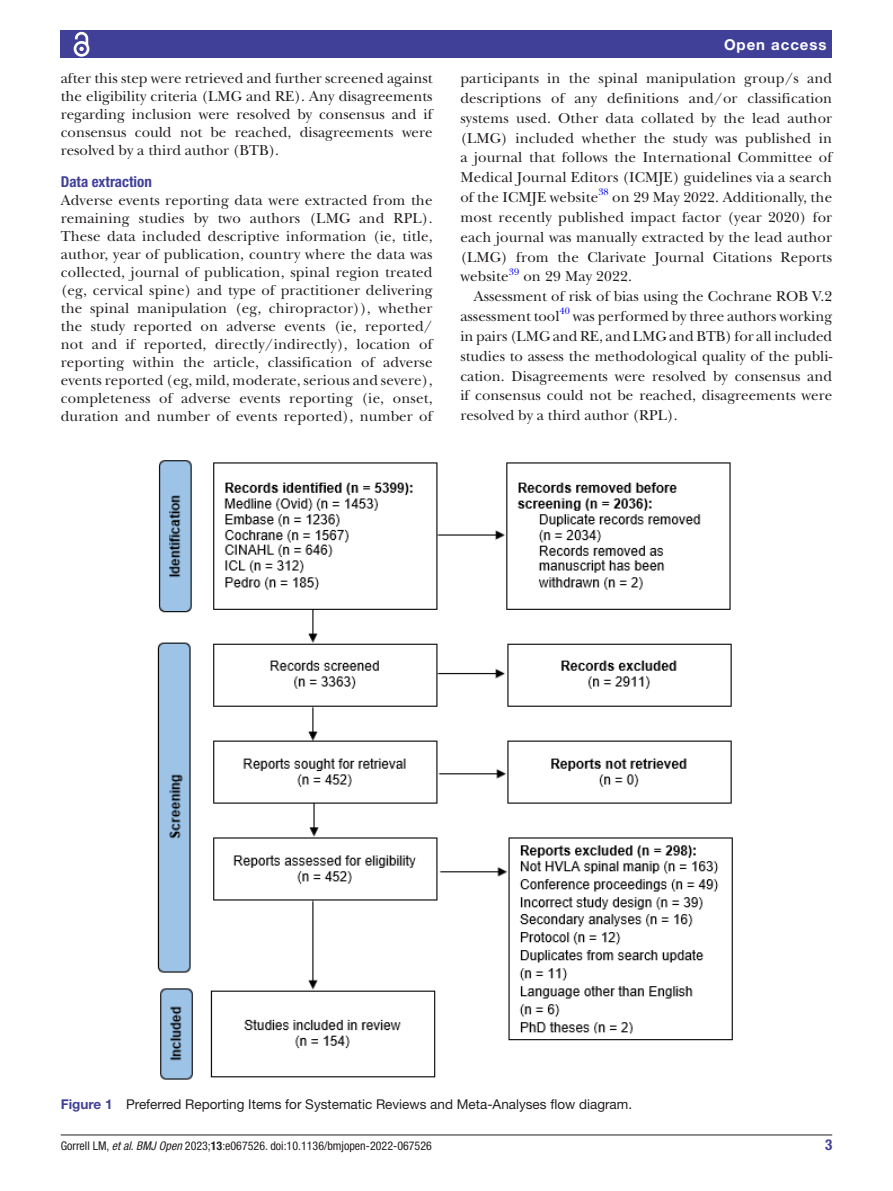
<style>
.page{position:relative;width:893px;height:1191px;background:#fff}
.page>*{position:absolute;margin:0;border:0;box-sizing:border-box;transform-origin:0 0}
.t1{font:15px/18px "New Baskerville";letter-spacing:.01em;color:#231f20;text-align:justify}
.t2{font:700 condensed 15px "Helvetica Neue LT Std";color:#414099}
.t3{font:700 15px "Helvetica Neue LT Std";letter-spacing:.065em;color:#fff}
.t4{font:13.5px "Helvetica Neue LT Std";color:#231f20}
.t5{font:condensed 12px "Helvetica Neue LT Std";color:#231f20}
.t6{font:9.9px "New Baskerville";color:#00f}
.s1{font-weight:700;color:#414099}
.s2{font-style:italic}
.s3{font-weight:700}
</style>
<div class="page">
<hr style="left:61px;top:1134px;width:771px;height:1px;background:#231f20">
<div style="left:61px;top:31px;width:771px;height:27px;background:#414099"></div>
<svg style="left:73px;top:31px;width:17px;height:26px"></svg>
<img style="left:157px;top:460px;width:576px;height:620px">
<p class="t1" style="left:61px;top:69px;width:373px">after this step were retrieved and further screened against the eligibility criteria (LMG and RE). Any disagreements regarding inclusion were resolved by consensus and if consensus could not be reached, disagreements were resolved by a third author (BTB).</p>
<p class="t2" style="left:61px;top:172px;width:93px">Data extraction</p>
<p class="t1" style="left:61px;top:191px;width:373px">Adverse events reporting data were extracted from the remaining studies by two authors (LMG and RPL).<br>These data included descriptive information (ie, title, author, year of publication, country where the data was collected, journal of publication, spinal region treated (eg, cervical spine) and type of practitioner delivering the spinal manipulation (eg, chiropractor)), whether the study reported on adverse events (ie, reported/ not and if reported, directly/indirectly), location of reporting within the article, classification of adverse events reported (eg, mild, moderate, serious and severe), completeness of adverse events reporting (ie, onset, duration and number of events reported), number of</p>
<p class="t3" style="left:724px;top:35px;width:104px">Open access</p>
<p class="t1" style="left:460px;top:68px;width:373px;line-height:19.8px">participants in the spinal manipulation group/s and descriptions of any definitions and/or classification systems used. Other data collated by the lead author (LMG) included whether the study was published in a journal that follows the International Committee of Medical Journal Editors (ICMJE) guidelines via a search of the ICMJE website</p>
<p class="t6" style="left:598px;top:186px;width:12px">38</p>
<p class="t1" style="left:460px;top:187px;width:373px;line-height:19.8px;text-indent:152px">on 29 May 2022. Additionally, the most recently published impact factor (year 2020) for each journal was manually extracted by the lead author (LMG) from the Clarivate Journal Citations Reports website</p>
<p class="t6" style="left:509px;top:266px;width:12px">39</p>
<p class="t1" style="left:523px;top:268px;width:110px">on 29 May 2022.</p>
<p class="t1" style="left:474px;top:287px;width:360px">Assessment of risk of bias using the Cochrane ROB V.2</p>
<p class="t1" style="left:460px;top:307px;width:101px">assessment tool</p>
<p class="t6" style="left:559px;top:305px;width:12px">40</p>
<p class="t1" style="left:460px;top:306px;width:373px;line-height:19.8px;text-indent:112px">was performed by three authors working in pairs (LMG and RE, and LMG and BTB) for all included studies to assess the methodological quality of the publi&shy;cation. Disagreements were resolved by consensus and if consensus could not be reached, disagreements were resolved by a third author (RPL).</p>
<p class="t4" style="left:61px;top:1096px;width:573px"><span class="s1">Figure 1</span> Preferred Reporting Items for Systematic Reviews and Meta-Analyses flow diagram.</p>
<p class="t5" style="left:61px;top:1138px;width:373px">Gorrell LM, <span class="s2">et al</span>. <span class="s2">BMJ Open</span> 2023;<span class="s3">13</span>:e067526. doi:10.1136/bmjopen-2022-067526</p>
<p class="t2" style="left:825px;top:1135px;width:9px">3</p>
</div>
